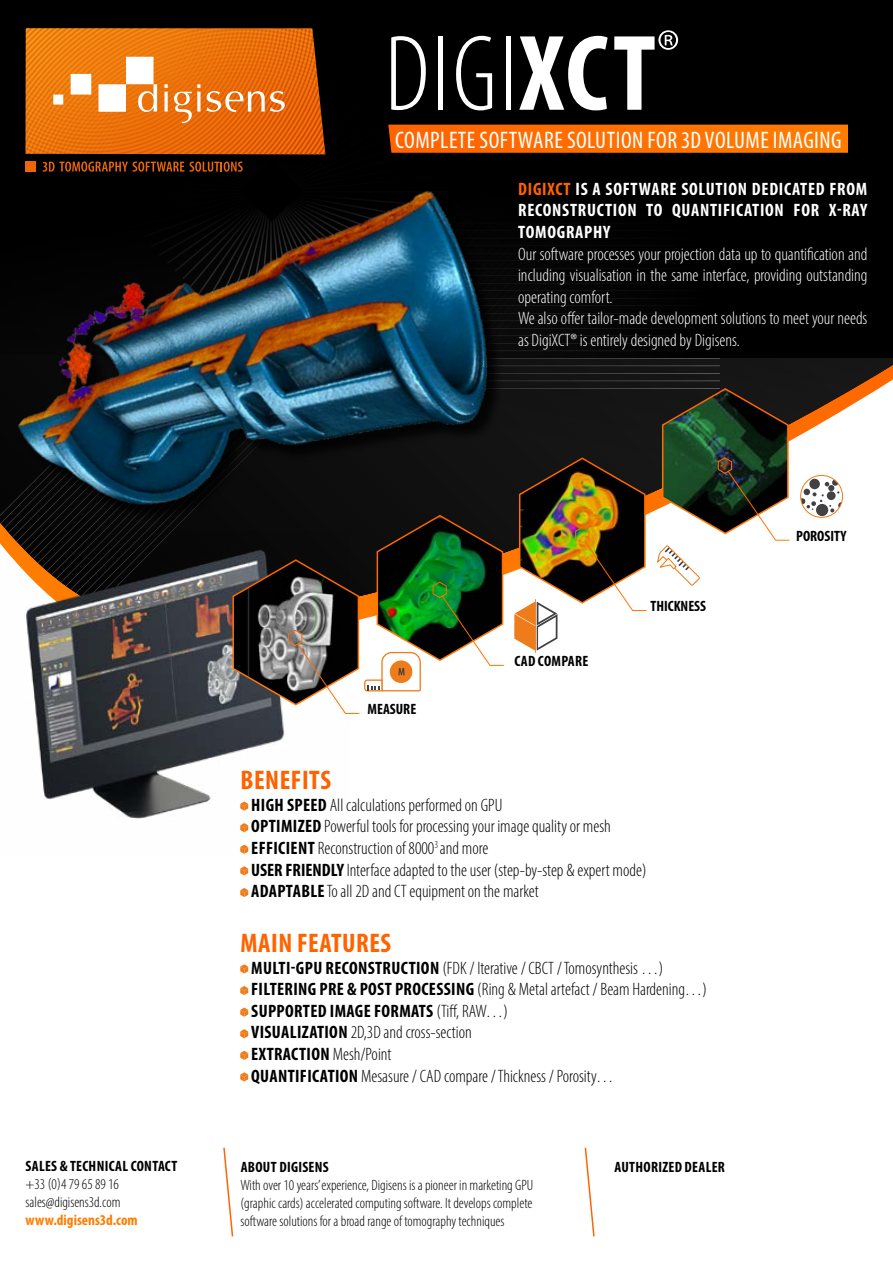
<style>
.page{position:relative;width:893px;height:1263px;background:#fff}
.page>*{position:absolute;margin:0;border:0;box-sizing:border-box;transform-origin:0 0}
.t1{font:300 condensed 108.75px "Myriad Pro";color:#fff}
.t2{font:700 condensed 27px "Myriad Pro";letter-spacing:.02em;color:#ff6300}
.t3{font:condensed 24px "Myriad Pro";letter-spacing:.02em;color:#fff}
.t4{font:300 condensed 18px/21.6px "Myriad Pro";color:#000}
.t5{font:300 condensed 18px/21.6px "Myriad Pro";color:#fff}
.t6{font:700 condensed 18px/21.3px "Myriad Pro";letter-spacing:.04em;color:#fff;text-align:justify}
.t7{font:300 condensed 15px/18px "Myriad Pro";color:#000}
.t8{font:700 condensed 15px "Myriad Pro";letter-spacing:.02em;color:#000}
.t9{font:700 condensed 15px "Myriad Pro";color:#000}
.t10{font:700 condensed 15px "Myriad Pro";color:#ff7d00}
.s1{font-weight:700}
.s2{color:#ff6300}
</style>
<div class="page">
<svg style="left:561px;top:357px;width:332px;height:161px"></svg>
<svg style="left:561px;top:357px;width:286px;height:24px"></svg>
<div style="left:393px;top:0;width:500px;height:357px;background:#000"></div>
<div style="left:561px;top:125px;width:287px;height:28px;background:#ff7500"></div>
<svg style="left:240px;top:866px;width:8px;height:9px"></svg>
<svg style="left:240px;top:888px;width:8px;height:9px"></svg>
<svg style="left:584px;top:1147px;width:11px;height:90px"></svg>
<svg style="left:240px;top:964px;width:8px;height:9px"></svg>
<svg style="left:240px;top:986px;width:8px;height:9px"></svg>
<svg style="left:240px;top:1007px;width:8px;height:10px"></svg>
<svg style="left:240px;top:1029px;width:8px;height:9px"></svg>
<svg style="left:240px;top:1051px;width:8px;height:9px"></svg>
<svg style="left:240px;top:1072px;width:8px;height:9px"></svg>
<svg style="left:223px;top:1147px;width:11px;height:90px"></svg>
<img style="left:0;top:16px;width:561px;height:559px">
<img style="left:0;top:531px;width:285px;height:323px">
<svg style="left:232px;top:514px;width:273px;height:200px"></svg>
<img style="left:514px;top:457px;width:133px;height:196px">
<div style="left:809px;top:479px;width:11px;height:10px;background:#424143;border-radius:50%"></div>
<div style="left:816px;top:504px;width:12px;height:12px;background:#424143;border-radius:50%"></div>
<svg style="left:832px;top:479px;width:6px;height:7px"></svg>
<svg style="left:801px;top:482px;width:41px;height:30px"></svg>
<div style="left:800px;top:475px;width:43px;height:43px;border:1px solid #ef7c1a;border-radius:50%"></div>
<svg style="left:657px;top:387px;width:133px;height:199px"></svg>
<h1 class="t1" style="left:384px;top:10px;width:297px">DIGI<span class="s1">XCT</span><sup>®</sup></h1>
<h3 class="t3" style="left:395px;top:125px;width:448px">COMPLETE SOFTWARE SOLUTION FOR 3D VOLUME IMAGING</h3>
<p class="t6" style="left:518px;top:178px;width:351px"><span class="s2">DIGIXCT</span> IS A SOFTWARE SOLUTION DEDICATED FROM RECONSTRUCTION TO QUANTIFICATION FOR X-RAY TOMOGRAPHY</p>
<p class="t5" style="left:518px;top:243px;width:351px">Our software processes your projection data up to quantification and including visualisation in the same interface, providing outstanding operating comfort.<br>We also offer tailor-made development solutions to meet your needs as DigiXCT® is entirely designed by Digisens.</p>
<p class="t8" style="left:26px;top:1156px;width:153px">SALES &amp; TECHNICAL CONTACT</p>
<p class="t7" style="left:26px;top:1175px;width:96px">+33 (0)4 79 65 89 16 sales@digisens3d.com</p>
<p class="t10" style="left:26px;top:1210px;width:114px">www.digisens3d.com</p>
<p class="t9" style="left:368px;top:700px;width:50px">MEASURE</p>
<p class="t8" style="left:514px;top:652px;width:75px">CAD COMPARE</p>
<p class="t9" style="left:650px;top:597px;width:57px">THICKNESS</p>
<h2 class="t2" style="left:241px;top:763px;width:92px">BENEFITS</h2>
<p class="t4" style="left:251px;top:794px;width:397px"><span class="s1">HIGH SPEED</span> All calculations performed on GPU<br><span class="s1">OPTIMIZED</span> Powerful tools for processing your image quality or mesh <span class="s1">EFFICIENT</span> Reconstruction of 8000<sup>3</sup> and more<br><span class="s1">USER FRIENDLY</span> Interface adapted to the user (step-by-step &amp; expert mode)<br><span class="s1">ADAPTABLE</span> To all 2D and CT equipment on the market</p>
<h2 class="t2" style="left:241px;top:926px;width:152px">MAIN FEATURES</h2>
<p class="t4" style="left:251px;top:957px;width:457px"><span class="s1">MULTI-GPU RECONSTRUCTION</span> (FDK / Iterative / CBCT / Tomosynthesis …)<br><span class="s1">FILTERING PRE &amp; POST PROCESSING</span> (Ring &amp; Metal artefact / Beam Hardening…)<br><span class="s1">SUPPORTED IMAGE FORMATS</span> (Tiff, RAW…)<br><span class="s1">VISUALIZATION</span> 2D,3D and cross-section<br><span class="s1">EXTRACTION</span> Mesh/Point<br><span class="s1">QUANTIFICATION</span> Mesasure / CAD compare / Thickness / Porosity…</p>
<p class="t8" style="left:241px;top:1157px;width:90px">ABOUT DIGISENS</p>
<p class="t7" style="left:241px;top:1176px;width:294px;text-align:justify">With over 10 years’ experience, Digisens is a pioneer in marketing GPU (graphic cards) accelerated computing software. It develops complete software solutions for a broad range of tomography techniques</p>
<p class="t8" style="left:615px;top:1157px;width:112px">AUTHORIZED DEALER</p>
<p class="t9" style="left:796px;top:527px;width:52px">POROSITY</p>
</div>
